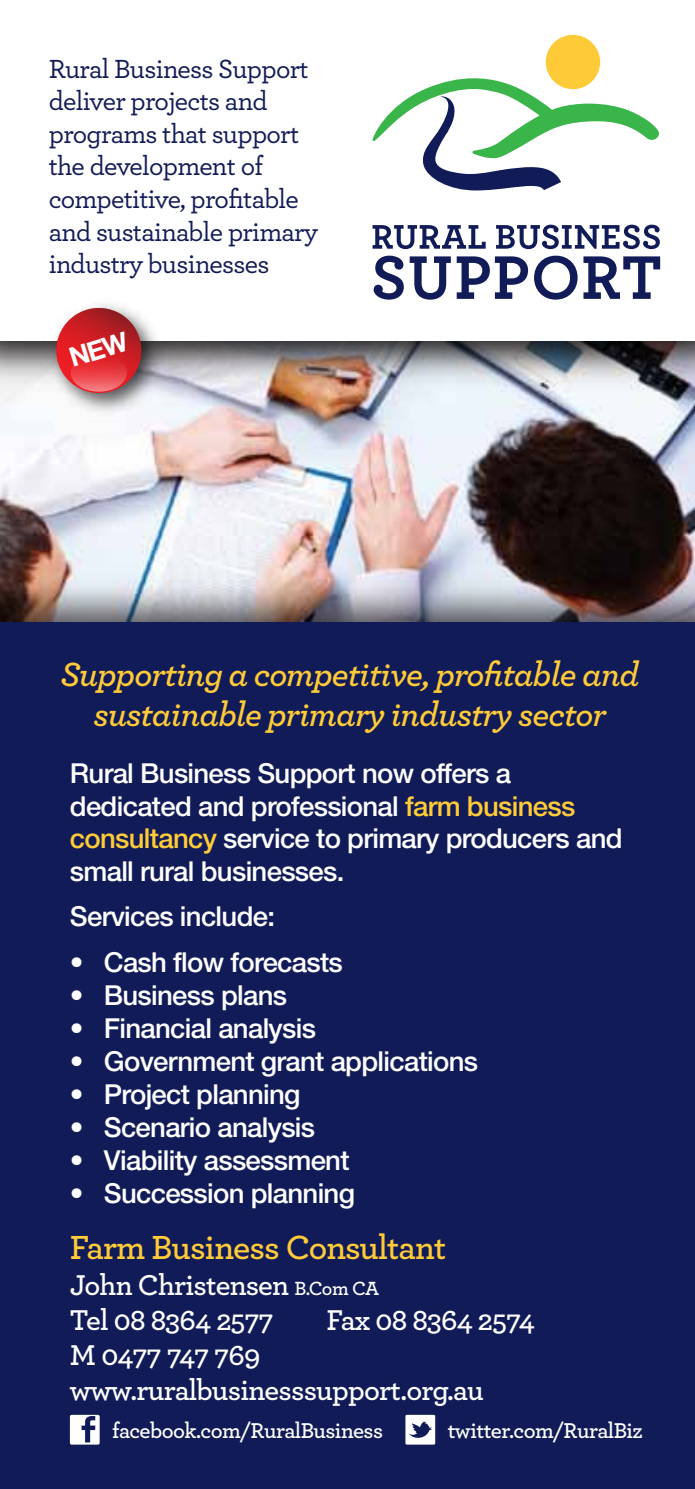
<style>
.page{position:relative;width:695px;height:1489px;background:#fff}
.page>*{position:absolute;margin:0;border:0;box-sizing:border-box;transform-origin:0 0}
.t1{font:italic 600 35px/40px "Archer";letter-spacing:-.025em;color:#ffcb38;text-align:center}
.t2{font:600 35px "Archer";letter-spacing:-.025em;color:#ffcb38}
.t3{font:600 30px/35px "Archer";letter-spacing:-.025em;color:#fff}
.t4{font:500 27.5px/32.5px "Helvetica Neue LT Pro";letter-spacing:-.025em;color:#fff}
.t5{font:500 27.5px/32.5px "Archer";letter-spacing:-.025em;color:#111b57}
.t6{font:600 22.5px "Archer";letter-spacing:-.025em;color:#fff}
.s1{color:#ffcb38}
.s2{font-size:20px}
</style>
<div class="page">
<img style="left:0;top:397px;width:694px;height:169px">
<img style="left:0;top:341px;width:694px;height:56px">
<img style="left:0;top:566px;width:694px;height:57px">
<div style="left:0;top:623px;width:694px;height:865px;background:#111b57"></div>
<svg style="left:70px;top:1414px;width:30px;height:30px"></svg>
<svg style="left:405px;top:1414px;width:30px;height:30px"></svg>
<img style="left:42px;top:304px;width:128px;height:117px">
<svg style="left:372px;top:225px;width:288px;height:74px"></svg>
<div style="left:545px;top:35px;width:55px;height:54px;background:#ffca38;border-radius:50%"></div>
<svg style="left:372px;top:78px;width:287px;height:112px"></svg>
<svg style="left:56px;top:308px;width:85px;height:85px;background:#d0494e"></svg>
<p class="t5" style="left:49px;top:51px;width:271px">Rural Business Support deliver projects and programs that support the development of competitive, profitable and sustainable primary industry businesses</p>
<p class="t1" style="left:60px;top:651px;width:580px">Supporting a competitive, profitable and sustainable primary industry sector</p>
<p class="t4" style="left:70px;top:757px;width:554px">Rural Business Support now offers a dedicated and professional <span class="s1">farm business consultancy</span> service to primary producers and small rural businesses.</p>
<p class="t4" style="left:70px;top:900px;width:207px">Services include:</p>
<p class="t4" style="left:70px;top:945px;width:274px">• Cash flow forecasts</p>
<p class="t4" style="left:70px;top:978px;width:219px">• Business plans</p>
<p class="t4" style="left:70px;top:1011px;width:247px">• Financial analysis</p>
<p class="t4" style="left:70px;top:1044px;width:409px">• Government grant applications</p>
<p class="t4" style="left:70px;top:1077px;width:232px">• Project planning</p>
<p class="t4" style="left:70px;top:1110px;width:247px">• Scenario analysis</p>
<p class="t4" style="left:70px;top:1143px;width:281px">• Viability assessment</p>
<p class="t4" style="left:70px;top:1176px;width:286px">• Succession planning</p>
<p class="t2" style="left:70px;top:1221px;width:378px">Farm Business Consultant</p>
<p class="t3" style="left:70px;top:1264px;width:311px">John Christensen <span class="s2">B.Com CA<br></span>Tel 08 8364 2577</p>
<p class="t3" style="left:326px;top:1299px;width:210px">Fax 08 8364 2574</p>
<p class="t3" style="left:70px;top:1334px;width:415px">M 0477 747 769 www.ruralbusinesssupport.org.au</p>
<p class="t6" style="left:112px;top:1413px;width:272px">facebook.com/RuralBusiness</p>
<p class="t6" style="left:447px;top:1413px;width:196px">twitter.com/RuralBiz</p>
</div>
